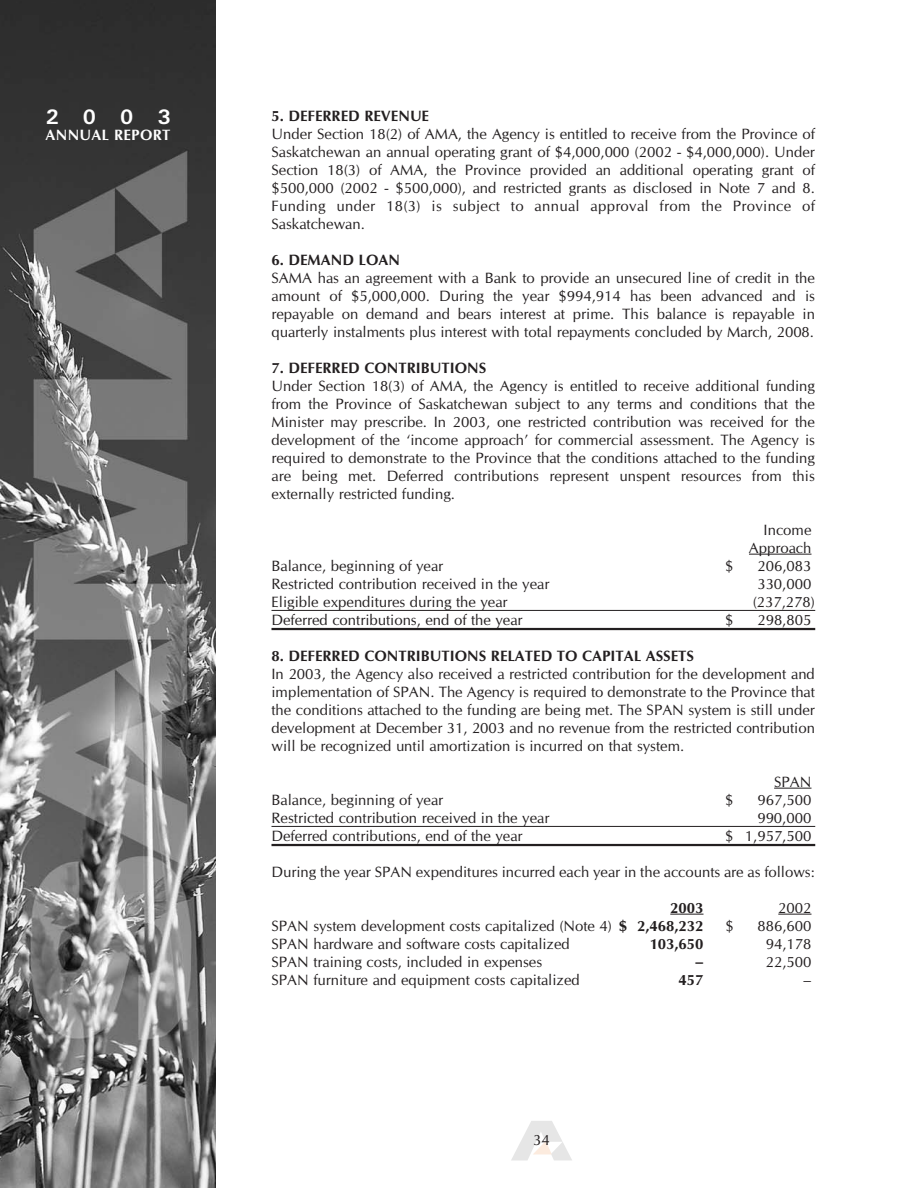
<style>
.page{position:relative;width:918px;height:1188px;background:#fff}
.page>*{position:absolute;margin:0;border:0;box-sizing:border-box;transform-origin:0 0}
.t1{font:700 21px "Univers";color:#fff}
.t2{font:15px/18px "CG Omega";color:#231f20;text-align:justify}
.t3{font:700 15px "CG Omega";color:#231f20}
.t4{font:700 15px "CG Omega";letter-spacing:.015em;color:#fff}
.s1{font-weight:700}
</style>
<div class="page">
<img style="left:0;top:0;width:216px;height:1188px">
<svg style="left:511px;top:1121px;width:61px;height:40px"></svg>
<hr style="left:749px;top:554px;width:63px;height:1px;background:#231f20">
<hr style="left:272px;top:610px;width:543px;height:1px;background:#231f20">
<hr style="left:272px;top:628px;width:543px;height:2px;background:#231f20">
<hr style="left:774px;top:788px;width:38px;height:1px;background:#231f20">
<hr style="left:272px;top:826px;width:543px;height:1px;background:#231f20">
<hr style="left:272px;top:844px;width:543px;height:2px;background:#231f20">
<hr style="left:670px;top:914px;width:34px;height:1px;background:#231f20">
<hr style="left:778px;top:914px;width:34px;height:1px;background:#231f20">
<h1 class="t1" style="left:46px;top:109px;width:126px">2003</h1>
<p class="t4" style="left:46px;top:129px;width:126px">ANNUAL REPORT</p>
<p class="t3" style="left:272px;top:109px;width:159px">5. DEFERRED REVENUE</p>
<p class="t2" style="left:272px;top:126px;width:545px">Under Section 18(2) of AMA, the Agency is entitled to receive from the Province of Saskatchewan an annual operating grant of $4,000,000 (2002 - $4,000,000). Under Section 18(3) of AMA, the Province provided an additional operating grant of $500,000 (2002 - $500,000), and restricted grants as disclosed in Note 7 and 8.<br>Funding under 18(3) is subject to annual approval from the Province of Saskatchewan.</p>
<p class="t3" style="left:272px;top:253px;width:130px">6. DEMAND LOAN</p>
<p class="t2" style="left:272px;top:270px;width:545px">SAMA has an agreement with a Bank to provide an unsecured line of credit in the amount of $5,000,000. During the year $994,914 has been advanced and is repayable on demand and bears interest at prime. This balance is repayable in quarterly instalments plus interest with total repayments concluded by March, 2008.</p>
<p class="t3" style="left:272px;top:361px;width:216px">7. DEFERRED CONTRIBUTIONS</p>
<p class="t2" style="left:272px;top:378px;width:545px">Under Section 18(3) of AMA, the Agency is entitled to receive additional funding from the Province of Saskatchewan subject to any terms and conditions that the Minister may prescribe. In 2003, one restricted contribution was received for the development of the ‘income approach’ for commercial assessment. The Agency is required to demonstrate to the Province that the conditions attached to the funding are being met. Deferred contributions represent unspent resources from this externally restricted funding.</p>
<p class="t2" style="left:749px;top:522px;width:64px;text-align:right">Income<br>Approach</p>
<p class="t2" style="left:272px;top:558px;width:173px">Balance, beginning of year</p>
<p class="t2" style="left:725px;top:558px;width:10px">$</p>
<p class="t2" style="left:757px;top:558px;width:55px">206,083</p>
<p class="t2" style="left:272px;top:576px;width:279px">Restricted contribution received in the year</p>
<p class="t2" style="left:757px;top:576px;width:55px">330,000</p>
<p class="t2" style="left:272px;top:594px;width:238px">Eligible expenditures during the year</p>
<p class="t2" style="left:753px;top:594px;width:64px">(237,278)</p>
<p class="t2" style="left:272px;top:612px;width:253px">Deferred contributions, end of the year</p>
<p class="t2" style="left:725px;top:612px;width:10px">$</p>
<p class="t2" style="left:757px;top:612px;width:55px">298,805</p>
<p class="t3" style="left:272px;top:649px;width:424px">8. DEFERRED CONTRIBUTIONS RELATED TO CAPITAL ASSETS</p>
<p class="t2" style="left:272px;top:666px;width:545px">In 2003, the Agency also received a restricted contribution for the development and implementation of SPAN. The Agency is required to demonstrate to the Province that the conditions attached to the funding are being met. The SPAN system is still under development at December 31, 2003 and no revenue from the restricted contribution will be recognized until amortization is incurred on that system.</p>
<p class="t2" style="left:774px;top:774px;width:39px">SPAN</p>
<p class="t2" style="left:272px;top:792px;width:173px">Balance, beginning of year</p>
<p class="t2" style="left:725px;top:792px;width:10px">$</p>
<p class="t2" style="left:757px;top:792px;width:55px">967,500</p>
<p class="t2" style="left:272px;top:810px;width:279px">Restricted contribution received in the year</p>
<p class="t2" style="left:757px;top:810px;width:55px">990,000</p>
<p class="t2" style="left:272px;top:828px;width:253px">Deferred contributions, end of the year</p>
<p class="t2" style="left:725px;top:828px;width:88px">$ 1,957,500</p>
<p class="t2" style="left:272px;top:864px;width:545px">During the year SPAN expenditures incurred each year in the accounts are as follows:</p>
<p class="t3" style="left:670px;top:901px;width:35px">2003</p>
<p class="t2" style="left:778px;top:900px;width:35px">2002</p>
<p class="t2" style="left:272px;top:918px;width:433px">SPAN system development costs capitalized (Note 4) <span class="s1">$ 2,468,232</span></p>
<p class="t2" style="left:725px;top:918px;width:10px">$</p>
<p class="t2" style="left:758px;top:918px;width:55px">886,600</p>
<p class="t2" style="left:272px;top:936px;width:300px">SPAN hardware and software costs capitalized</p>
<p class="t3" style="left:650px;top:937px;width:55px">103,650</p>
<p class="t2" style="left:766px;top:936px;width:47px">94,178</p>
<p class="t2" style="left:272px;top:954px;width:272px">SPAN training costs, included in expenses</p>
<p class="t3" style="left:695px;top:955px;width:10px">–</p>
<p class="t2" style="left:766px;top:954px;width:47px">22,500</p>
<p class="t2" style="left:272px;top:972px;width:310px">SPAN furniture and equipment costs capitalized</p>
<p class="t3" style="left:679px;top:973px;width:26px">457</p>
<p class="t2" style="left:803px;top:972px;width:10px">–</p>
<p class="t2" style="left:533px;top:1132px;width:18px">34</p>
</div>
